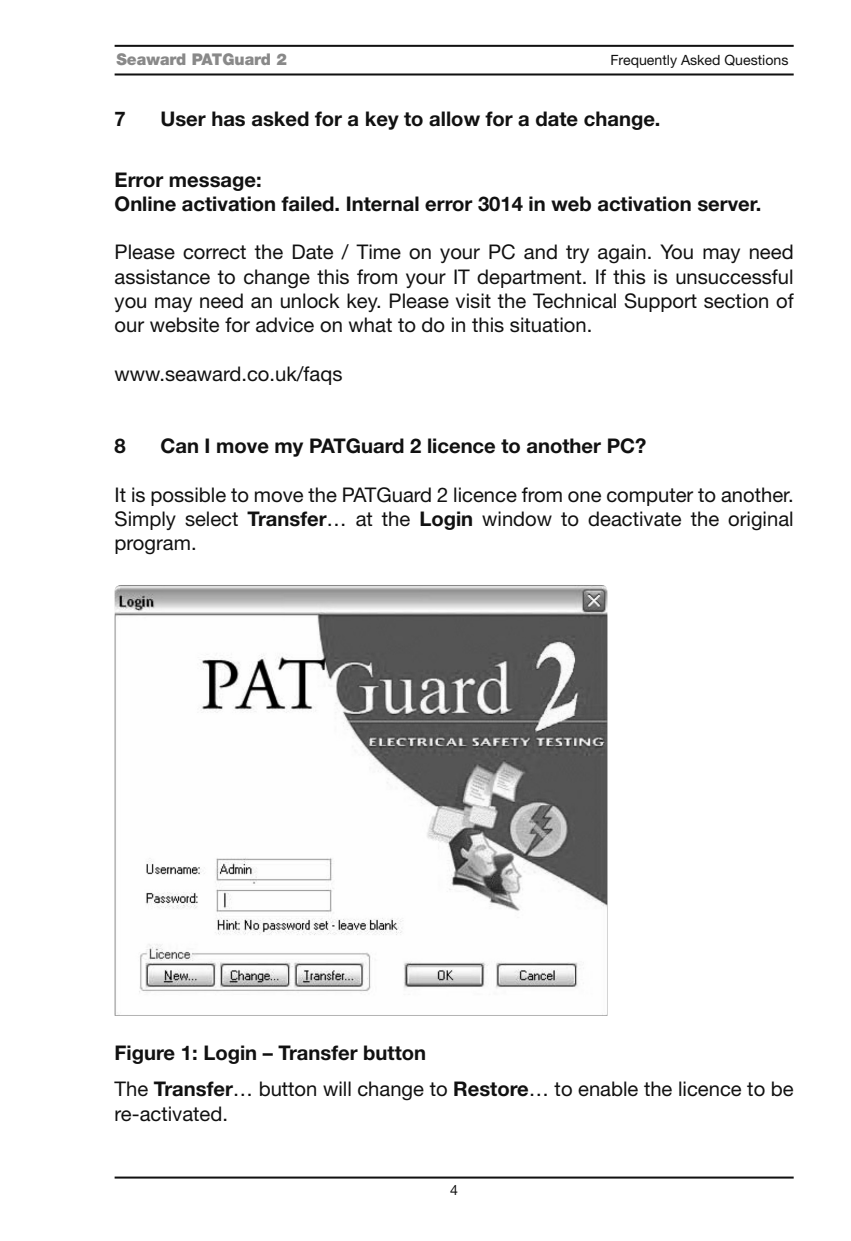
<style>
.page{position:relative;width:851px;height:1241px;background:#fff}
.page>*{position:absolute;margin:0;border:0;box-sizing:border-box;transform-origin:0 0}
.t1{font:20.25px/24.2px "Helvetica Neue";color:#111;text-align:justify}
.t2{font:700 20.25px/24.2px "Helvetica Neue";color:#111}
.t3{font:900 16.25px "Helvetica Neue";color:#898989}
.t4{font:14.25px "Helvetica Neue";color:#111}
.s1{font-weight:700}
</style>
<div class="page">
<hr style="left:115px;top:1176px;width:678px;height:2px;background:#111">
<hr style="left:115px;top:45px;width:678px;height:2px;background:#111">
<hr style="left:115px;top:73px;width:678px;height:2px;background:#111">
<img style="left:115px;top:585px;width:492px;height:430px">
<p class="t3" style="left:116px;top:53px;width:172px">Seaward PATGuard 2</p>
<p class="t4" style="left:610px;top:55px;width:179px">Frequently Asked Questions</p>
<p class="t2" style="left:115px;top:108px;width:13px">7</p>
<p class="t2" style="left:160px;top:108px;width:501px">User has asked for a key to allow for a date change.</p>
<p class="t2" style="left:115px;top:169px;width:648px">Error message:<br>Online activation failed. Internal error 3014 in web activation server.</p>
<p class="t1" style="left:115px;top:242px;width:680px">Please correct the Date / Time on your PC and try again. You may need assistance to change this from your IT department. If this is unsuccessful you may need an unlock key. Please visit the Technical Support section of our website for advice on what to do in this situation.</p>
<p class="t1" style="left:115px;top:363px;width:229px">www.seaward.co.uk/faqs</p>
<p class="t2" style="left:115px;top:436px;width:13px">8</p>
<p class="t2" style="left:160px;top:436px;width:487px">Can I move my PATGuard 2 licence to another PC?</p>
<p class="t1" style="left:115px;top:484px;width:680px">It is possible to move the PATGuard 2 licence from one computer to another.<br>Simply select <span class="s1">Transfer</span>… at the <span class="s1">Login</span> window to deactivate the original program.</p>
<p class="t1" style="left:115px;top:1036px;width:680px;line-height:36.2px"><span class="s1">Figure 1: Login – Transfer button<br></span>The <span class="s1">Transfer</span>… button will change to <span class="s1">Restore</span>… to enable the licence to be</p>
<p class="t1" style="left:115px;top:1102px;width:115px">re-activated.</p>
<p class="t4" style="left:450px;top:1184px;width:9px">4</p>
</div>
